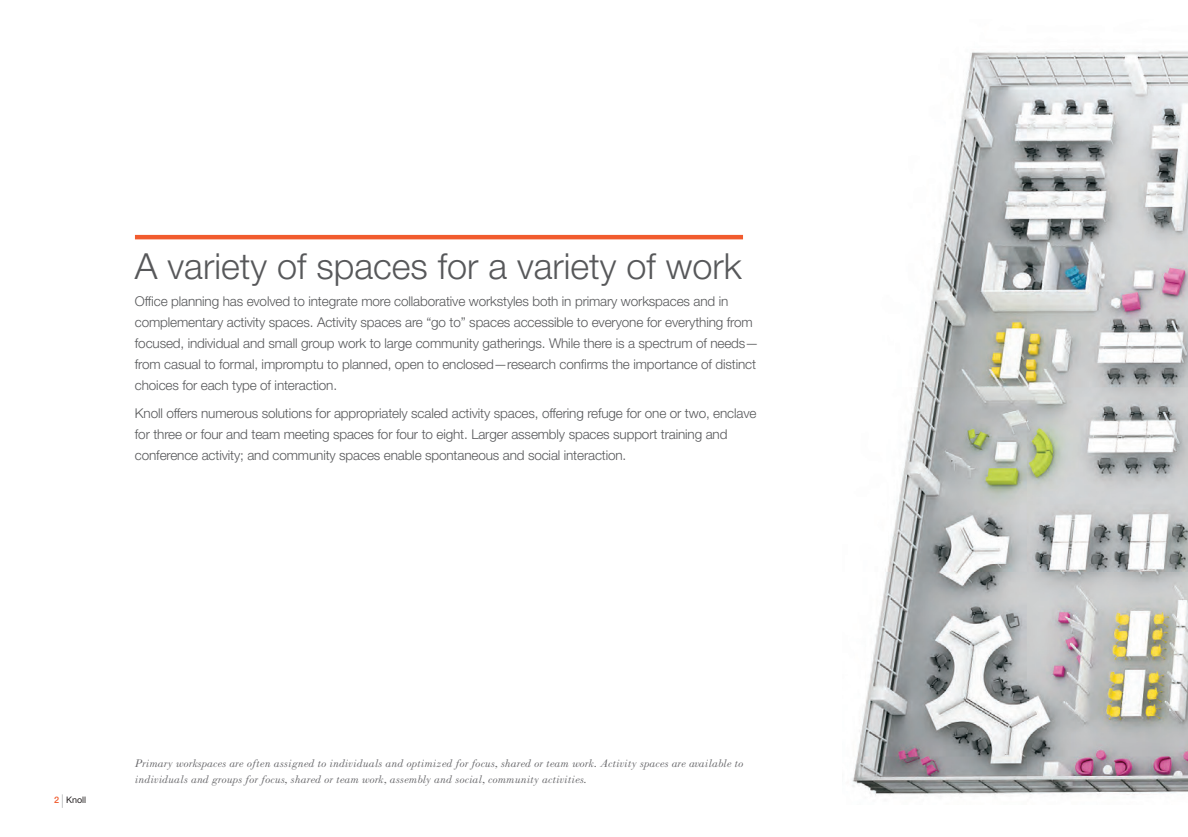
<style>
.page{position:relative;width:1188px;height:837px;background:#fff}
.page>*{position:absolute;margin:0;border:0;box-sizing:border-box;transform-origin:0 0}
.t1{font:300 36px "Helvetica Neue LT Std";color:#57585a}
.t2{font:300 13.5px/21px "Helvetica Neue LT Std";letter-spacing:-.01em;color:#57585a}
.t3{font:italic 11.25px/15.8px "Bodoni MT Std";color:#636366}
.t4{font:9px "Helvetica Neue LT Std";color:#231f20}
.s1{font-weight:500;color:#f15b2e}
.s2{font-weight:300;font-size:13.5px;color:#939598}
</style>
<div class="page">
<img style="left:852px;top:51px;width:336px;height:745px">
<hr style="left:135px;top:235px;width:608px;height:4px;background:#f15b2e">
<h1 class="t1" style="left:135px;top:253px;width:608px">A variety of spaces for a variety of work</h1>
<p class="t2" style="left:135px;top:292px;width:625px">Office planning has evolved to integrate more collaborative workstyles both in primary workspaces and in complementary activity spaces. Activity spaces are “go to” spaces accessible to everyone for everything from focused, individual and small group work to large community gatherings. While there is a spectrum of needs— from casual to formal, impromptu to planned, open to enclosed—research confirms the importance of distinct choices for each type of interaction.</p>
<p class="t2" style="left:135px;top:404px;width:623px">Knoll offers numerous solutions for appropriately scaled activity spaces, offering refuge for one or two, enclave for three or four and team meeting spaces for four to eight. Larger assembly spaces support training and conference activity; and community spaces enable spontaneous and social interaction.</p>
<p class="t4" style="left:54px;top:797px;width:34px"><span class="s1">2</span> <span class="s2">|</span> Knoll</p>
<p class="t3" style="left:135px;top:757px;width:610px">Primary workspaces are often assigned to individuals and optimized for focus, shared or team work. Activity spaces are available to individuals and groups for focus, shared or team work, assembly and social, community activities.</p>
</div>
